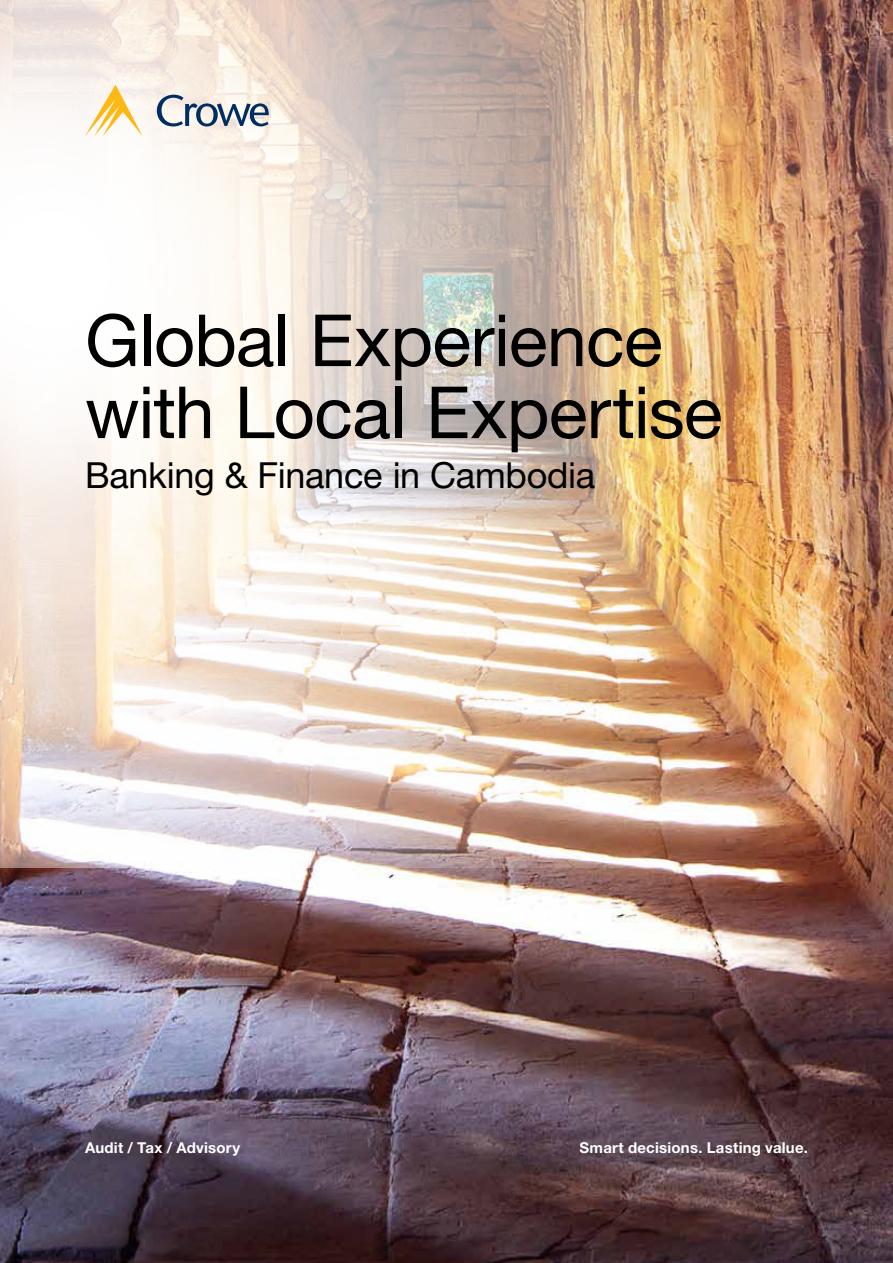
<style>
.page{position:relative;width:893px;height:1263px;background:#fff}
.page>*{position:absolute;margin:0;border:0;box-sizing:border-box;transform-origin:0 0}
.t1{font:72px/72px "Helvetica Neue LT Std";letter-spacing:-.01em;color:#000}
.t2{font:36px "Helvetica Neue LT Std";letter-spacing:-.01em;color:#000}
.t3{font:700 15px "Helvetica Neue LT Std";letter-spacing:.015em;color:#fff}
</style>
<div class="page">
<img style="left:0;top:867px;width:893px;height:396px">
<img style="left:0;top:0;width:893px;height:867px">
<svg style="left:157px;top:95px;width:112px;height:31px"></svg>
<svg style="left:85px;top:85px;width:58px;height:51px"></svg>
<h1 class="t1" style="left:85px;top:303px;width:639px">Global Experience with Local Expertise</h1>
<h2 class="t2" style="left:85px;top:453px;width:512px">Banking &amp; Finance in Cambodia</h2>
<p class="t3" style="left:85px;top:1138px;width:157px">Audit / Tax / Advisory</p>
<p class="t3" style="left:579px;top:1138px;width:230px">Smart decisions. Lasting value.</p>
</div>
